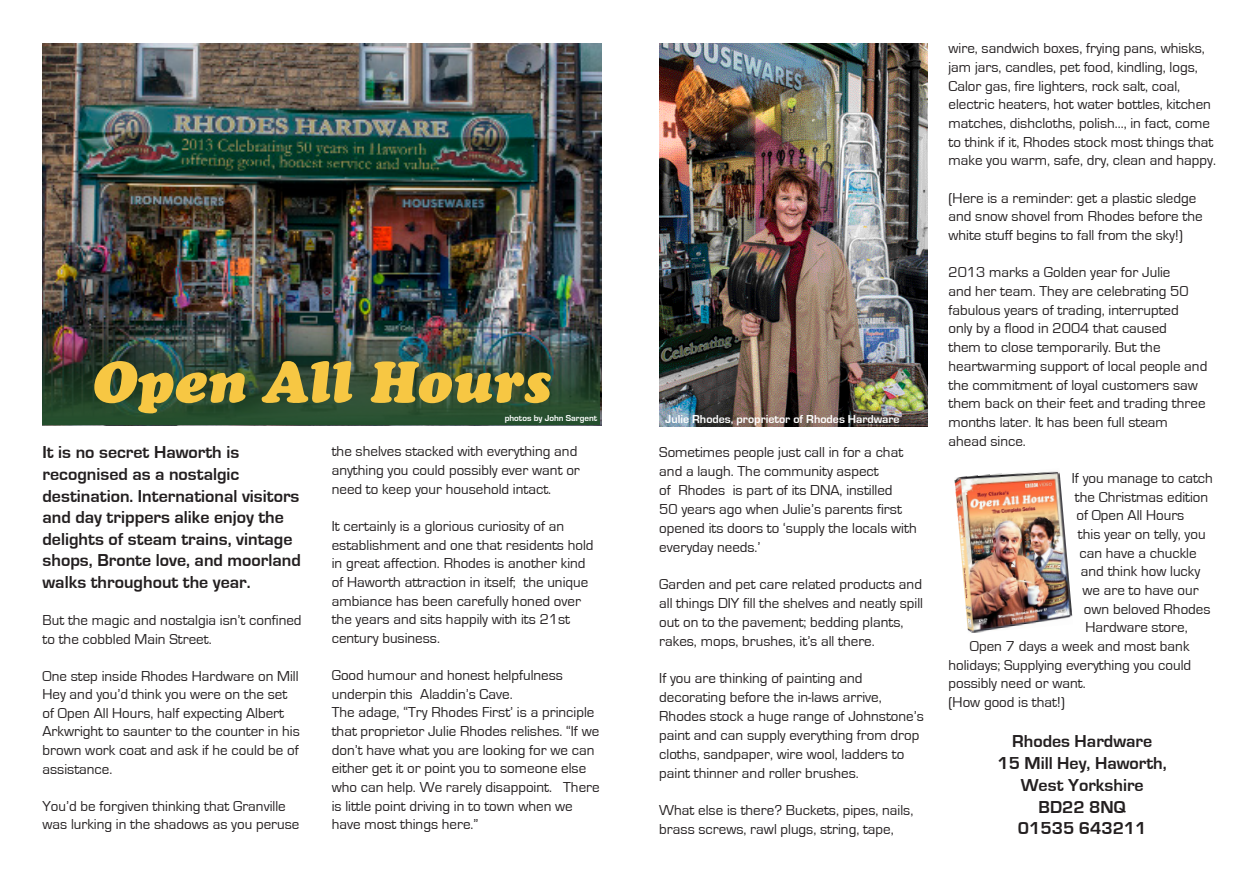
<style>
.page{position:relative;width:1259px;height:893px;background:#fff}
.page>*{position:absolute;margin:0;border:0;box-sizing:border-box;transform-origin:0 0}
.t1{font:italic 57.9px "Cooper Black Std";color:#f7c743}
.t2{font:700 17.85px/21.6px "Eurostile";color:#231f20}
.t3{font:14.85px/18.6px "Eurostile";color:#231f20}
.t4{font:700 11.85px "Eurostile";color:#fff}
.t5{font:700 8.85px "Eurostile";color:#fff}
</style>
<div class="page">
<img style="left:43px;top:43px;width:558px;height:382px">
<img style="left:954px;top:471px;width:119px;height:162px">
<img style="left:43px;top:327px;width:557px;height:98px">
<img style="left:659px;top:43px;width:268px;height:383px">
<h1 class="t1" style="left:92px;top:346px;width:460px">Open All Hours</h1>
<p class="t5" style="left:505px;top:414px;width:94px">photos by John Sargent</p>
<p class="t4" style="left:665px;top:413px;width:236px">Julie Rhodes, proprietor of Rhodes Hardware</p>
<p class="t2" style="left:43px;top:442px;width:260px">It is no secret Haworth is recognised as a nostalgic destination. International visitors and day trippers alike enjoy the delights of steam trains, vintage shops, Bronte love, and moorland walks throughout the year.</p>
<p class="t3" style="left:43px;top:611px;width:260px">But the magic and nostalgia isn’t confined to the cobbled Main Street.</p>
<p class="t3" style="left:43px;top:667px;width:259px">One step inside Rhodes Hardware on Mill Hey and you’d think you were on the set of Open All Hours, half expecting Albert Arkwright to saunter to the counter in his brown work coat and ask if he could be of assistance.</p>
<p class="t3" style="left:43px;top:797px;width:258px">You’d be forgiven thinking that Granville was lurking in the shadows as you peruse</p>
<p class="t3" style="left:332px;top:443px;width:250px">the shelves stacked with everything and anything you could possibly ever want or need to keep your household intact.</p>
<p class="t3" style="left:332px;top:517px;width:263px">It certainly is a glorious curiosity of an establishment and one that residents hold in great affection. Rhodes is another kind of Haworth attraction in itself; the unique ambiance has been carefully honed over the years and sits happily with its 21st century business.</p>
<p class="t3" style="left:332px;top:666px;width:269px">Good humour and honest helpfulness underpin this Aladdin’s Cave.<br>The adage, “Try Rhodes First’ is a principle that proprietor Julie Rhodes relishes. “If we don’t have what you are looking for we can either get it or point you to someone else who can help. We rarely disappoint. There is little point driving in to town when we have most things here.”</p>
<p class="t3" style="left:659px;top:443px;width:259px">Sometimes people just call in for a chat and a laugh. The community aspect<br>of Rhodes is part of its DNA, instilled<br>50 years ago when Julie’s parents first opened its doors to ‘supply the locals with everyday needs.’</p>
<p class="t3" style="left:659px;top:575px;width:265px">Garden and pet care related products and all things DIY fill the shelves and neatly spill out on to the pavement; bedding plants, rakes, mops, brushes, it’s all there.</p>
<p class="t3" style="left:659px;top:669px;width:266px">If you are thinking of painting and decorating before the in-laws arrive, Rhodes stock a huge range of Johnstone’s paint and can supply everything from drop cloths, sandpaper, wire wool, ladders to paint thinner and roller brushes.</p>
<p class="t3" style="left:659px;top:801px;width:256px">What else is there? Buckets, pipes, nails, brass screws, rawl plugs, string, tape,</p>
<p class="t3" style="left:948px;top:39px;width:269px">wire, sandwich boxes, frying pans, whisks, jam jars, candles, pet food, kindling, logs, Calor gas, fire lighters, rock salt, coal, electric heaters, hot water bottles, kitchen matches, dishcloths, polish..., in fact, come to think if it, Rhodes stock most things that make you warm, safe, dry, clean and happy.</p>
<p class="t3" style="left:948px;top:189px;width:256px">(Here is a reminder: get a plastic sledge and snow shovel from Rhodes before the white stuff begins to fall from the sky!)</p>
<p class="t3" style="left:948px;top:264px;width:260px">2013 marks a Golden year for Julie<br>and her team. They are celebrating 50 fabulous years of trading, interrupted<br>only by a flood in 2004 that caused<br>them to close temporarily. But the heartwarming support of local people and the commitment of loyal customers saw them back on their feet and trading three months later. It has been full steam ahead since.</p>
<p class="t3" style="left:1072px;top:469px;width:142px">If you manage to catch</p>
<p class="t3" style="left:1075px;top:488px;width:135px">the Christmas edition</p>
<p class="t3" style="left:1076px;top:506px;width:109px">of Open All Hours</p>
<p class="t3" style="left:1078px;top:525px;width:129px">this year on telly, you</p>
<p class="t3" style="left:1079px;top:544px;width:119px">can have a chuckle</p>
<p class="t3" style="left:1081px;top:563px;width:121px">and think how lucky</p>
<p class="t3" style="left:1082px;top:581px;width:118px">we are to have our</p>
<p class="t3" style="left:1084px;top:600px;width:128px">own beloved Rhodes</p>
<p class="t3" style="left:1085px;top:619px;width:104px">Hardware store,</p>
<p class="t3" style="left:970px;top:637px;width:221px">Open 7 days a week and most bank</p>
<p class="t3" style="left:948px;top:656px;width:244px">holidays; Supplying everything you could</p>
<p class="t3" style="left:948px;top:675px;width:139px">possibly need or want.</p>
<p class="t3" style="left:948px;top:693px;width:118px">(How good is that!)</p>
<p class="t2" style="left:997px;top:731px;width:171px;text-align:center">Rhodes Hardware<br>15 Mill Hey, Haworth,<br>West Yorkshire<br>BD22 8NQ<br>01535 643211</p>
</div>
